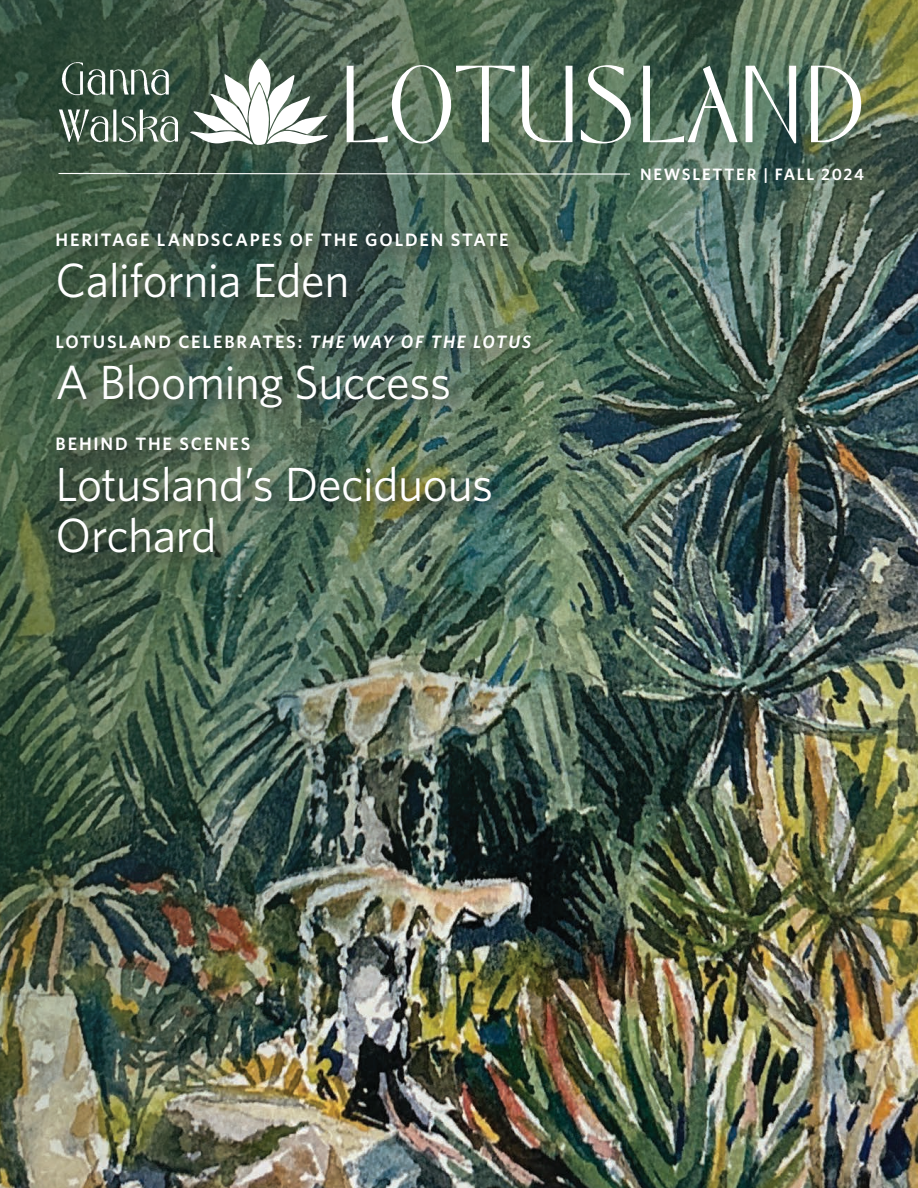
<style>
.page{position:relative;width:918px;height:1188px;background:#fff}
.page>*{position:absolute;margin:0;border:0;box-sizing:border-box;transform-origin:0 0}
.t1{font:48px/51px "Whitney";letter-spacing:-.01em;color:#fff}
.t2{font:600 18px "Whitney";letter-spacing:.105em;color:#fff}
.t3{font:600 16.5px "Whitney";letter-spacing:.105em;color:#fff}
.s1{font-style:italic}
</style>
<div class="page">
<img style="left:0;top:0;width:918px;height:1188px">
<svg style="left:190px;top:59px;width:138px;height:86px"></svg>
<img style="left:61px;top:61px;width:113px;height:37px">
<img style="left:54px;top:108px;width:129px;height:37px">
<svg style="left:57px;top:172px;width:574px;height:3px;background:#8c9c91"></svg>
<svg style="left:347px;top:65px;width:168px;height:78px"></svg>
<svg style="left:522px;top:66px;width:51px;height:76px"></svg>
<svg style="left:581px;top:65px;width:50px;height:78px"></svg>
<svg style="left:643px;top:66px;width:95px;height:76px"></svg>
<svg style="left:746px;top:66px;width:50px;height:78px"></svg>
<svg style="left:811px;top:66px;width:50px;height:76px"></svg>
<div style="left:52px;top:227px;width:502px;height:349px;background:#231f20;opacity:.75"></div>
<p class="t2" style="left:56px;top:231px;width:454px">HERITAGE LANDSCAPES OF THE GOLDEN STATE</p>
<h1 class="t1" style="left:56px;top:257px;width:295px">California Eden</h1>
<p class="t2" style="left:56px;top:333px;width:477px">LOTUSLAND CELEBRATES: <span class="s1">THE WAY OF THE LOTUS</span></p>
<h1 class="t1" style="left:56px;top:359px;width:397px">A Blooming Success</h1>
<p class="t2" style="left:56px;top:435px;width:196px">BEHIND THE SCENES</p>
<h1 class="t1" style="left:56px;top:461px;width:439px">Lotusland’s Deciduous<br>Orchard</h1>
<p class="t3" style="left:640px;top:167px;width:225px">NEWSLETTER | FALL 2024</p>
</div>
